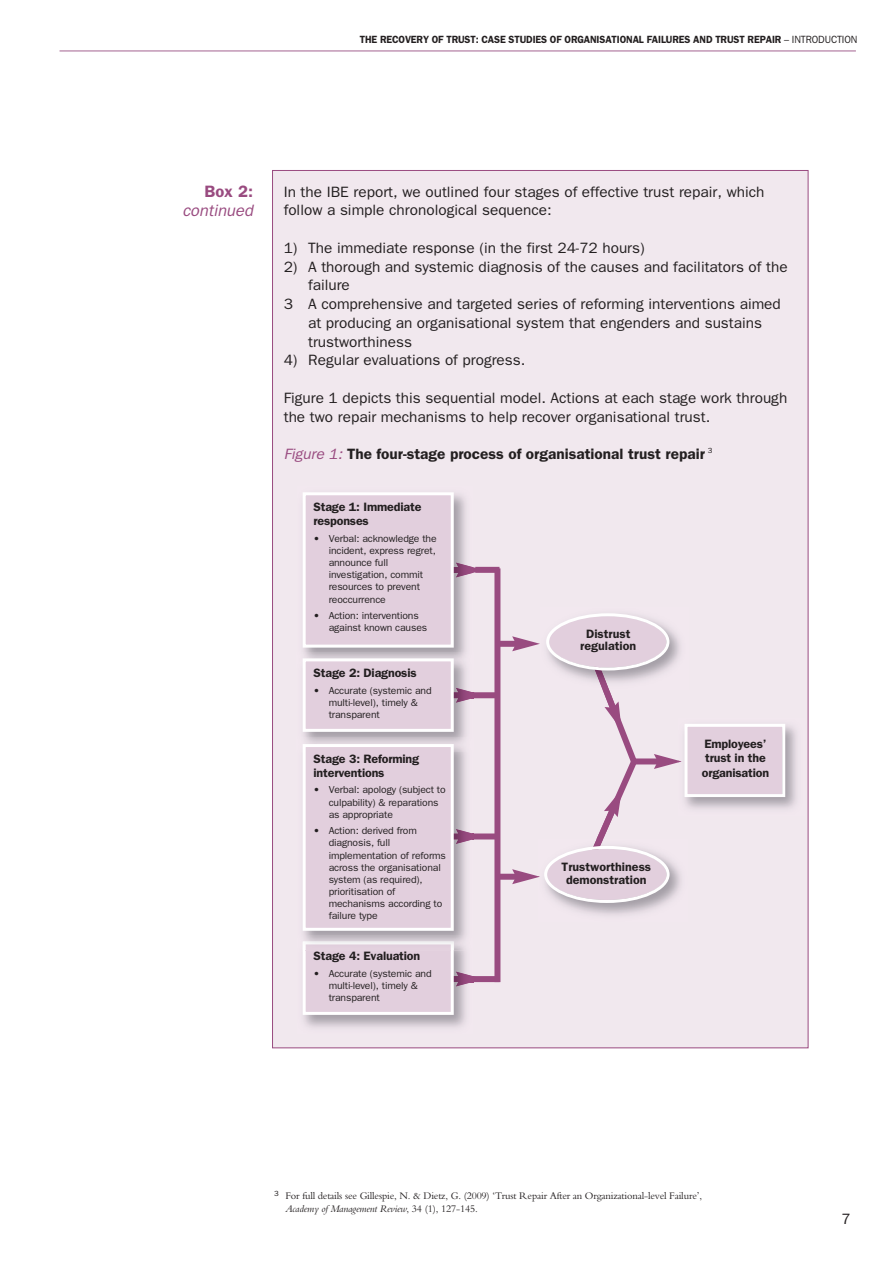
<style>
.page{position:relative;width:893px;height:1263px;background:#fff}
.page>*{position:absolute;margin:0;border:0;box-sizing:border-box;transform-origin:0 0}
.t1{font:italic 16.5px "Franklin Gothic";color:#994b80}
.t2{font:600 16.5px "Franklin Gothic";color:#994b80}
.t3{font:15px/18.8px "Franklin Gothic";color:#231f20}
.t4{font:600 15px "Franklin Gothic";color:#231f20}
.t5{font:600 12.15px/14.2px "Franklin Gothic";letter-spacing:-.01em;color:#231f20}
.t6{font:10.5px/13.5px "Bembo";letter-spacing:-.015em;color:#231f20}
.t7{font:600 10.5px "Franklin Gothic";letter-spacing:-.01em;color:#231f20;scale:.95 1}
.t8{font:10.2px/12.1px "Franklin Gothic";letter-spacing:-.01em;color:#231f20}
.s1{font-weight:400}
.s2{font-weight:400;font-style:italic;color:#994b80}
.s3{font-style:italic}
</style>
<div class="page">
<hr style="left:60px;top:50px;width:796px;height:2px;background:#c297b5">
<div style="left:273px;top:171px;width:535px;height:876px;background:#f1e8ee"></div>
<div style="left:496px;top:641px;width:21px;height:6px;background:#994b80"></div>
<div style="left:496px;top:874px;width:21px;height:6px;background:#994b80"></div>
<svg style="left:473px;top:566px;width:11px;height:7px"></svg>
<div style="left:471px;top:692px;width:25px;height:6px;background:#994b80"></div>
<div style="left:473px;top:833px;width:25px;height:6px;background:#994b80"></div>
<div style="left:494px;top:568px;width:6px;height:414px;background:#994b80"></div>
<div style="left:475px;top:567px;width:24px;height:6px;background:#994b80"></div>
<div style="left:470px;top:976px;width:29px;height:6px;background:#994b80"></div>
<img style="left:684px;top:725px;width:112px;height:84px">
<svg style="left:512px;top:613px;width:170px;height:290px"></svg>
<div style="left:687px;top:727px;width:95px;height:67px;background:#e2cfdd"></div>
<div style="left:684px;top:724px;width:101px;height:73px;border:3px solid #fff"></div>
<img style="left:454px;top:562px;width:19px;height:15px">
<div style="left:306px;top:495px;width:145px;height:150px;background:#e2cfdd"></div>
<div style="left:303px;top:492px;width:151px;height:156px;border:3px solid #fff"></div>
<img style="left:454px;top:688px;width:2px;height:15px">
<svg style="left:456px;top:688px;width:28px;height:15px"></svg>
<div style="left:306px;top:661px;width:145px;height:68px;background:#e2cfdd"></div>
<div style="left:303px;top:658px;width:151px;height:74px;border:3px solid #fff"></div>
<img style="left:454px;top:971px;width:2px;height:15px">
<svg style="left:456px;top:971px;width:28px;height:15px"></svg>
<div style="left:306px;top:944px;width:145px;height:68px;background:#e2cfdd"></div>
<div style="left:303px;top:941px;width:151px;height:74px;border:3px solid #fff"></div>
<img style="left:454px;top:829px;width:2px;height:15px">
<svg style="left:456px;top:829px;width:28px;height:15px"></svg>
<img style="left:303px;top:941px;width:151px;height:9px">
<div style="left:306px;top:747px;width:145px;height:181px;background:#e2cfdd"></div>
<div style="left:303px;top:744px;width:151px;height:187px;border:3px solid #fff"></div>
<p class="t7" style="left:360px;top:33px;width:525px">THE RECOVERY OF TRUST: CASE STUDIES OF ORGANISATIONAL FAILURES AND TRUST REPAIR <span class="s1">– INTRODUCTION</span></p>
<p class="t2" style="left:204px;top:182px;width:50px">Box 2:</p>
<p class="t1" style="left:182px;top:201px;width:72px">continued</p>
<p class="t3" style="left:284px;top:182px;width:482px">In the IBE report, we outlined four stages of effective trust repair, which follow a simple chronological sequence:</p>
<p class="t3" style="left:284px;top:238px;width:363px">1) The immediate response (in the first 24-72 hours)</p>
<p class="t3" style="left:284px;top:257px;width:505px">2) A thorough and systemic diagnosis of the causes and facilitators of the</p>
<p class="t3" style="left:308px;top:276px;width:43px">failure</p>
<p class="t3" style="left:284px;top:295px;width:499px">3 A comprehensive and targeted series of reforming interventions aimed</p>
<p class="t3" style="left:308px;top:313px;width:456px">at producing an organisational system that engenders and sustains</p>
<p class="t3" style="left:308px;top:332px;width:105px">trustworthiness</p>
<p class="t3" style="left:284px;top:351px;width:243px">4) Regular evaluations of progress.</p>
<p class="t3" style="left:284px;top:388px;width:505px">Figure 1 depicts this sequential model. Actions at each stage work through the two repair mechanisms to help recover organisational trust.</p>
<p class="t4" style="left:284px;top:445px;width:430px"><span class="s2">Figure 1:</span> The four-stage process of organisational trust repair <sup>3</sup></p>
<p class="t5" style="left:313px;top:500px;width:109px">Stage 1: Immediate responses</p>
<p class="t8" style="left:329px;top:532px;width:110px;text-indent:-15px">• Verbal: acknowledge the incident, express regret, announce full investigation, commit resources to prevent reoccurrence</p>
<p class="t8" style="left:329px;top:609px;width:100px;text-indent:-15px">• Action: interventions against known causes</p>
<p class="t5" style="left:313px;top:666px;width:105px">Stage 2: Diagnosis</p>
<p class="t8" style="left:329px;top:684px;width:104px;text-indent:-15px">• Accurate (systemic and multi-level), timely &amp; transparent</p>
<p class="t5" style="left:313px;top:751px;width:107px">Stage 3: Reforming interventions</p>
<p class="t8" style="left:329px;top:784px;width:119px;text-indent:-15px">• Verbal: apology (subject to culpability) &amp; reparations as appropriate</p>
<p class="t8" style="left:329px;top:825px;width:119px;text-indent:-15px">• Action: derived from diagnosis, full implementation of reforms across the organisational system (as required), prioritisation of mechanisms according to failure type</p>
<p class="t5" style="left:313px;top:949px;width:108px">Stage 4: Evaluation</p>
<p class="t8" style="left:329px;top:967px;width:104px;text-indent:-15px">• Accurate (systemic and multi-level), timely &amp; transparent</p>
<p class="t5" style="left:580px;top:627px;width:58px;line-height:12.6px;text-align:center">Distrust regulation</p>
<p class="t5" style="left:562px;top:861px;width:91px;line-height:12.8px;text-align:center">Trustworthiness demonstration</p>
<p class="t5" style="left:702px;top:737px;width:69px">Employees’ trust in the organisation</p>
<p class="t6" style="left:285px;top:1189px;width:418px;text-indent:-11px"><sup>3</sup> For full details see Gillespie, N. &amp; Dietz, G. (2009) ‘Trust Repair After an Organizational-level Failure’,<br><span class="s3">Academy of Management Review</span>, 34 (1), 127-145.</p>
<p class="t3" style="left:842px;top:1209px;width:11px">7</p>
</div>
